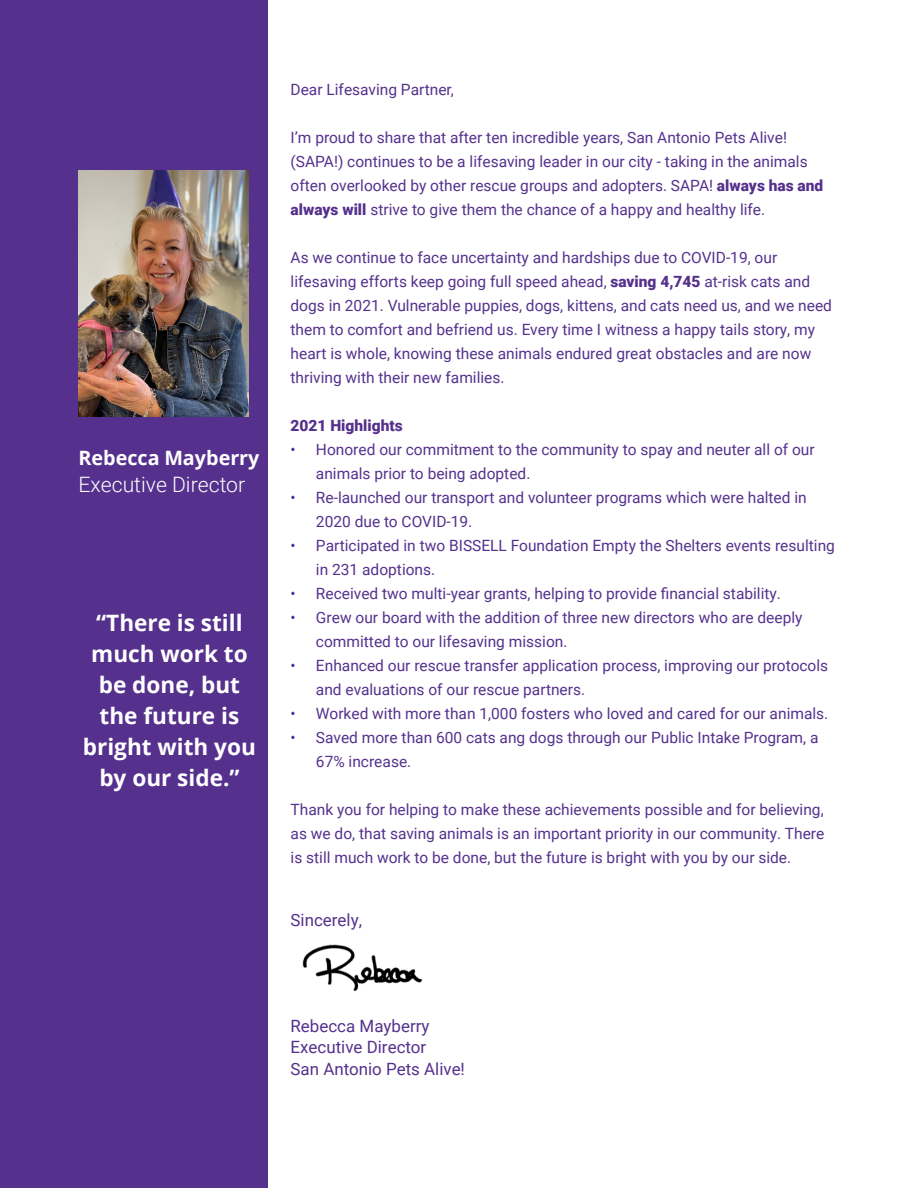
<style>
.page{position:relative;width:918px;height:1188px;background:#fff}
.page>*{position:absolute;margin:0;border:0;box-sizing:border-box;transform-origin:0 0}
.Pull_Quote_Text{font:700 22.65px/31px "Open Sans";color:#fff;text-align:center}
.Pull_Quote_Text-2{font:300 21.15px "Roboto";color:#fff}
.Pull_Quote_Text-3{font:700 19.8px "Open Sans";color:#fff}
.Pull_Quote_Text-4{font:16.95px "Roboto";color:#55318d}
.Pull_Quote_Text-5{font:15.45px/24px "Roboto";color:#55318d}
.Pull_Quote_Text-6{font:900 15.45px "Roboto";color:#55318d}
.s1{font-weight:900}
</style>
<div class="page">
<div style="left:0;top:0;width:268px;height:1188px;background:#55318d"></div>
<img style="left:79px;top:171px;width:169px;height:245px">
<img style="left:302px;top:944px;width:121px;height:48px">
<p class="Pull_Quote_Text-3" style="left:79px;top:444px;width:183px">Rebecca Mayberry</p>
<p class="Pull_Quote_Text-2" style="left:79px;top:470px;width:168px">Executive Director</p>
<p class="Pull_Quote_Text" style="left:83px;top:607px;width:175px">“There is still much work to be done, but the future is bright with you by our side.”</p>
<p class="Pull_Quote_Text-5" style="left:291px;top:77px;width:165px">Dear Lifesaving Partner,</p>
<p class="Pull_Quote_Text-5" style="left:291px;top:125px;width:534px">I’m proud to share that after ten incredible years, San Antonio Pets Alive! (SAPA!) continues to be a lifesaving leader in our city - taking in the animals often overlooked by other rescue groups and adopters. SAPA! <span class="s1">always has and always will</span> strive to give them the chance of a happy and healthy life.</p>
<p class="Pull_Quote_Text-5" style="left:291px;top:245px;width:543px">As we continue to face uncertainty and hardships due to COVID-19, our lifesaving efforts keep going full speed ahead, <span class="s1">saving 4,745</span> at-risk cats and dogs in 2021. Vulnerable puppies, dogs, kittens, and cats need us, and we need them to comfort and befriend us. Every time I witness a happy tails story, my heart is whole, knowing these animals endured great obstacles and are now thriving with their new families.</p>
<p class="Pull_Quote_Text-6" style="left:291px;top:415px;width:114px">2021 Highlights</p>
<p class="Pull_Quote_Text-5" style="left:316px;top:437px;width:500px;text-indent:-25px">• Honored our commitment to the community to spay and neuter all of our animals prior to being adopted.</p>
<p class="Pull_Quote_Text-5" style="left:316px;top:485px;width:492px;text-indent:-25px">• Re-launched our transport and volunteer programs which were halted in<br>2020 due to COVID-19.</p>
<p class="Pull_Quote_Text-5" style="left:316px;top:533px;width:521px;text-indent:-25px">• Participated in two BISSELL Foundation Empty the Shelters events resulting in 231 adoptions.</p>
<p class="Pull_Quote_Text-5" style="left:291px;top:581px;width:492px">• Received two multi-year grants, helping to provide financial stability.</p>
<p class="Pull_Quote_Text-5" style="left:316px;top:605px;width:488px;text-indent:-25px">• Grew our board with the addition of three new directors who are deeply committed to our lifesaving mission.</p>
<p class="Pull_Quote_Text-5" style="left:316px;top:653px;width:514px;text-indent:-25px">• Enhanced our rescue transfer application process, improving our protocols and evaluations of our rescue partners.</p>
<p class="Pull_Quote_Text-5" style="left:291px;top:701px;width:539px">• Worked with more than 1,000 fosters who loved and cared for our animals.</p>
<p class="Pull_Quote_Text-5" style="left:316px;top:725px;width:504px;text-indent:-25px">• Saved more than 600 cats ang dogs through our Public Intake Program, a<br>67% increase.</p>
<p class="Pull_Quote_Text-5" style="left:291px;top:797px;width:535px;text-align:justify">Thank you for helping to make these achievements possible and for believing, as we do, that saving animals is an important priority in our community. There is still much work to be done, but the future is bright with you by our side.</p>
<p class="Pull_Quote_Text-4" style="left:291px;top:909px;width:73px">Sincerely,</p>
<p class="Pull_Quote_Text-4" style="left:291px;top:1014px;width:140px">Rebecca Mayberry</p>
<p class="Pull_Quote_Text-4" style="left:291px;top:1036px;width:137px">Executive Director</p>
<p class="Pull_Quote_Text-4" style="left:291px;top:1057px;width:176px">San Antonio Pets Alive!</p>
</div>
